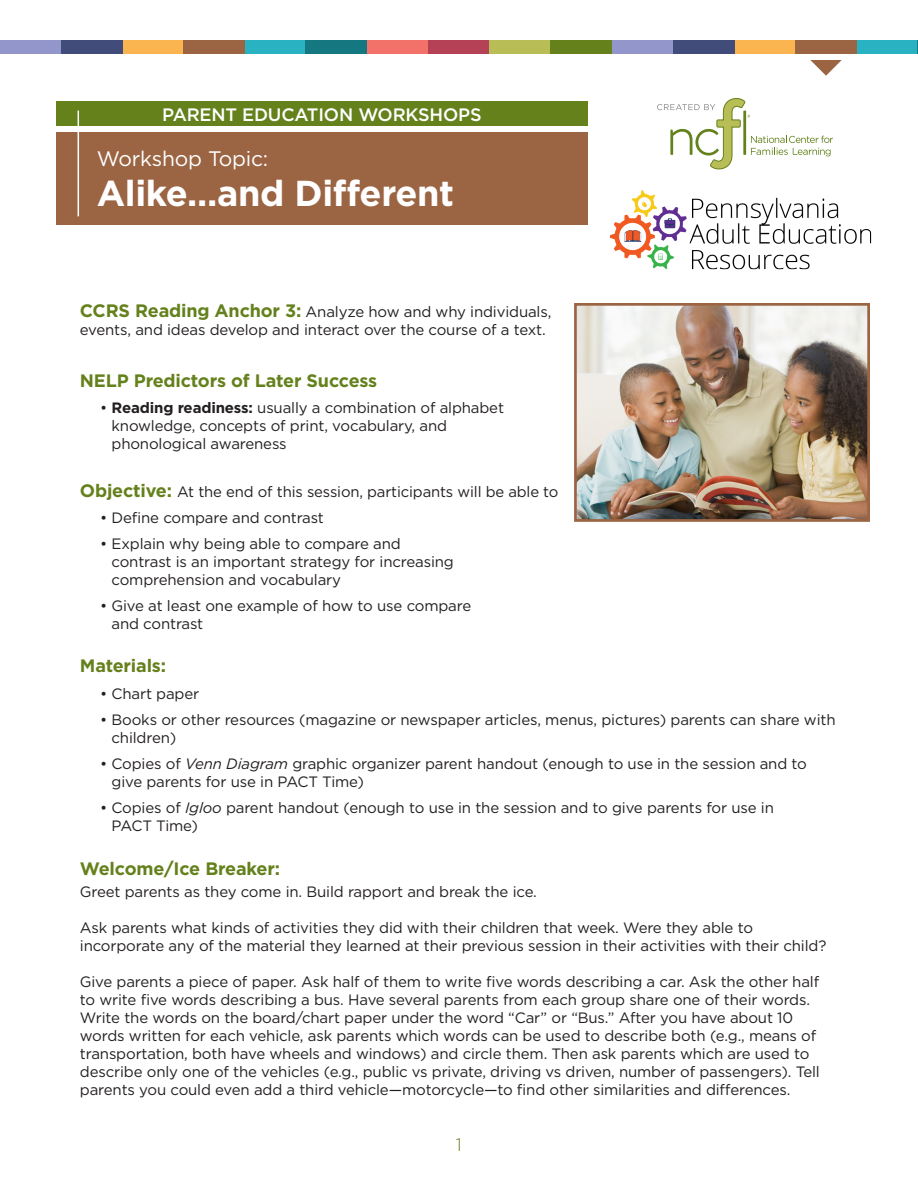
<style>
.page{position:relative;width:918px;height:1188px;background:#fff}
.page>*{position:absolute;margin:0;border:0;box-sizing:border-box;transform-origin:0 0}
.t1{font:700 36px "Gotham";letter-spacing:-.01em;color:#fff}
.t2{font:21px "Gotham";letter-spacing:-.01em;color:#fff}
.t3{font:700 18px "Gotham";letter-spacing:-.01em;color:#64811c}
.t4{font:500 18px "Gotham";letter-spacing:-.01em;color:#fff}
.t5{font:300 18px "Gotham";color:#64811c}
.t6{font:15px/18px "Gotham";letter-spacing:-.01em;color:#231f20}
.s1{font-weight:700;font-size:18px;color:#64811c}
.s2{font-weight:700}
.s3{font-style:italic}
</style>
<div class="page">
<div style="left:122px;top:40px;width:61px;height:14px;background:#fbb550"></div>
<div style="left:367px;top:40px;width:61px;height:14px;background:#f27269"></div>
<div style="left:0;top:40px;width:61px;height:14px;background:#9396ca"></div>
<div style="left:245px;top:40px;width:61px;height:14px;background:#28b2c2"></div>
<div style="left:183px;top:40px;width:62px;height:14px;background:#9b6544"></div>
<div style="left:428px;top:40px;width:61px;height:14px;background:#b54156"></div>
<div style="left:61px;top:40px;width:61px;height:14px;background:#424c7a"></div>
<div style="left:306px;top:40px;width:61px;height:14px;background:#15777f"></div>
<div style="left:489px;top:40px;width:62px;height:14px;background:#b9bd55"></div>
<div style="left:734px;top:40px;width:61px;height:14px;background:#fbb550"></div>
<div style="left:612px;top:40px;width:61px;height:14px;background:#9396ca"></div>
<div style="left:857px;top:40px;width:61px;height:14px;background:#28b2c2"></div>
<div style="left:551px;top:40px;width:61px;height:14px;background:#64811c"></div>
<div style="left:795px;top:40px;width:62px;height:14px;background:#9b6544"></div>
<div style="left:673px;top:40px;width:61px;height:14px;background:#424c7a"></div>
<svg style="left:917px;top:40px;width:1px;height:14px"></svg>
<svg style="left:657px;top:98px;width:176px;height:71px"></svg>
<svg style="left:810px;top:60px;width:32px;height:16px"></svg>
<img style="left:578px;top:307px;width:288px;height:211px">
<div style="left:574px;top:303px;width:296px;height:219px;border:3px solid #9b6544"></div>
<div style="left:56px;top:132px;width:532px;height:93px;background:#9b6544"></div>
<div style="left:56px;top:102px;width:532px;height:24px;background:#64811c"></div>
<hr style="left:78px;top:111px;width:1px;height:105px;background:#fff">
<img style="left:611px;top:191px;width:261px;height:79px">
<p class="t4" style="left:162px;top:102px;width:321px">PARENT EDUCATION WORKSHOPS</p>
<p class="t2" style="left:97px;top:145px;width:173px">Workshop Topic:</p>
<p class="t1" style="left:97px;top:170px;width:359px">Alike…and Different</p>
<h1 class="t6" style="left:80px;top:303px;width:473px"><span class="s1">CCRS Reading Anchor 3:</span> Analyze how and why individuals, events, and ideas develop and interact over the course of a text.</h1>
<h1 class="t3" style="left:80px;top:368px;width:299px">NELP Predictors of Later Success</h1>
<h1 class="t6" style="left:112px;top:398px;width:394px;text-indent:-11px">• <span class="s2">Reading readiness:</span> usually a combination of alphabet knowledge, concepts of print, vocabulary, and phonological awareness</h1>
<h1 class="t6" style="left:80px;top:482px;width:480px"><span class="s1">Objective:</span> At the end of this session, participants will be able to</h1>
<h1 class="t6" style="left:100px;top:508px;width:225px">• Define compare and contrast</h1>
<h1 class="t6" style="left:112px;top:534px;width:344px;text-indent:-11px">• Explain why being able to compare and contrast is an important strategy for increasing comprehension and vocabulary</h1>
<h1 class="t6" style="left:112px;top:596px;width:361px;text-indent:-11px">• Give at least one example of how to use compare and contrast</h1>
<h1 class="t3" style="left:80px;top:654px;width:88px">Materials:</h1>
<h1 class="t6" style="left:100px;top:684px;width:101px">• Chart paper</h1>
<h1 class="t6" style="left:112px;top:710px;width:726px;text-indent:-11px">• Books or other resources (magazine or newspaper articles, menus, pictures) parents can share with children)</h1>
<h1 class="t6" style="left:112px;top:754px;width:697px;text-indent:-11px">• Copies of <span class="s3">Venn Diagram</span> graphic organizer parent handout (enough to use in the session and to give parents for use in PACT Time)</h1>
<h1 class="t6" style="left:112px;top:798px;width:664px;text-indent:-11px">• Copies of <span class="s3">Igloo</span> parent handout (enough to use in the session and to give parents for use in<br>PACT Time)</h1>
<h1 class="t3" style="left:80px;top:856px;width:202px">Welcome/Ice Breaker:</h1>
<h1 class="t6" style="left:80px;top:882px;width:459px">Greet parents as they come in. Build rapport and break the ice.</h1>
<h1 class="t6" style="left:80px;top:918px;width:748px">Ask parents what kinds of activities they did with their children that week. Were they able to incorporate any of the material they learned at their previous session in their activities with their child?</h1>
<h1 class="t6" style="left:80px;top:972px;width:741px">Give parents a piece of paper. Ask half of them to write five words describing a car. Ask the other half to write five words describing a bus. Have several parents from each group share one of their words.<br>Write the words on the board/chart paper under the word “Car” or “Bus.” After you have about 10 words written for each vehicle, ask parents which words can be used to describe both (e.g., means of transportation, both have wheels and windows) and circle them. Then ask parents which are used to describe only one of the vehicles (e.g., public vs private, driving vs driven, number of passengers). Tell parents you could even add a third vehicle—motorcycle—to find other similarities and differences.</h1>
<p class="t5" style="left:456px;top:1133px;width:8px">1</p>
</div>
